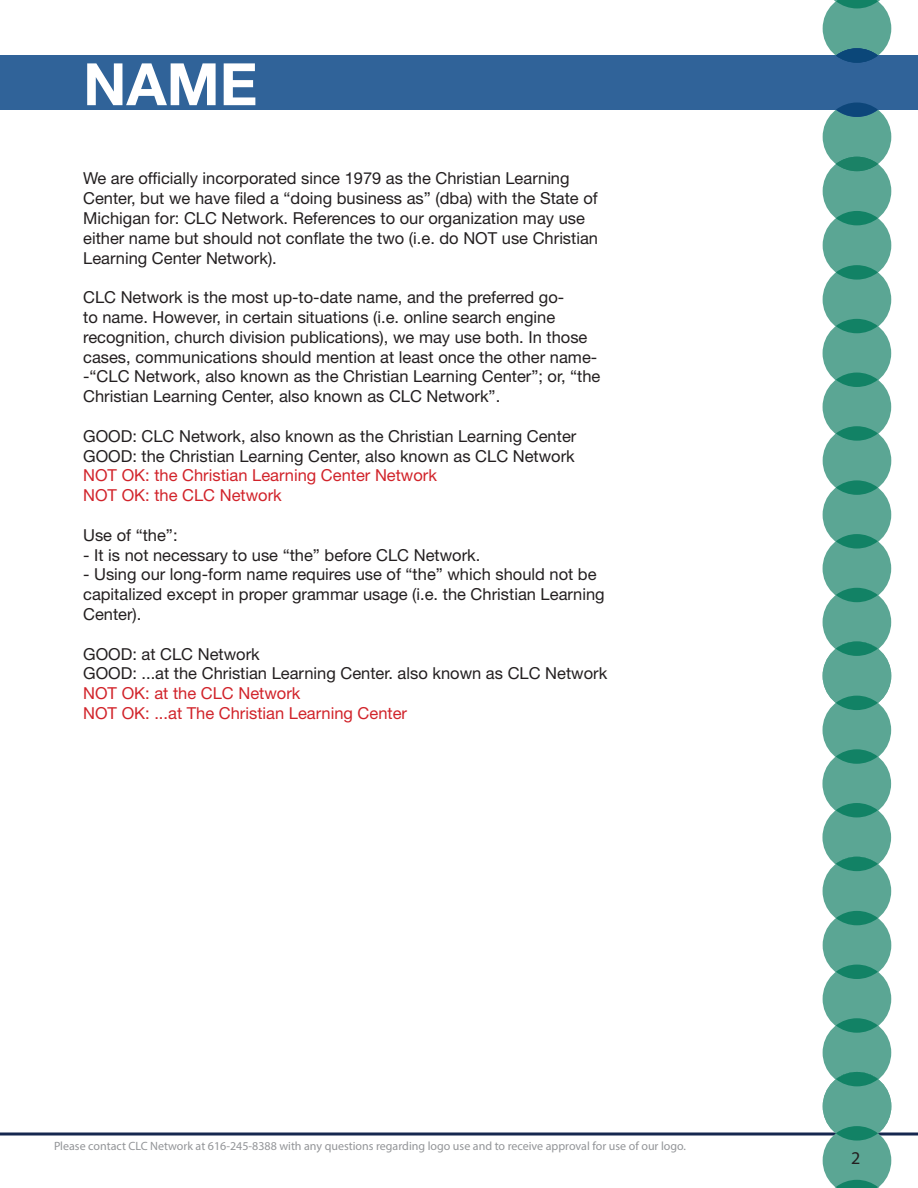
<style>
.page{position:relative;width:918px;height:1188px;background:#fff}
.page>*{position:absolute;margin:0;border:0;box-sizing:border-box;transform-origin:0 0}
.t1{font:700 58.5px "Helvetica Neue LT Std";color:#fff}
.t2{font:18px "Myriad Pro";color:#231f20}
.t3{font:16.5px/19.8px "Helvetica Neue LT Std";color:#231f20}
.t4{font:16.5px "Helvetica Neue LT Std";color:#d1232a}
.t5{font:12px "Myriad Pro";color:#939598}
</style>
<div class="page">
<div style="left:0;top:55px;width:918px;height:54px;background:#306399"></div>
<svg style="left:0;top:1132px;width:918px;height:4px;background:#505c7a"></svg>
<div style="left:823px;top:103px;width:68px;height:68px;background:#5ba694;border-radius:50%"></div>
<div style="left:823px;top:157px;width:68px;height:68px;background:#5ba694;border-radius:50%"></div>
<div style="left:823px;top:211px;width:68px;height:69px;background:#5ba694;border-radius:50%"></div>
<div style="left:836px;top:211px;width:42px;height:14px;background:#128265;border-radius:50%"></div>
<div style="left:823px;top:265px;width:68px;height:69px;background:#5ba694;border-radius:50%"></div>
<svg style="left:836px;top:265px;width:42px;height:15px"></svg>
<div style="left:823px;top:319px;width:68px;height:69px;background:#5ba694;border-radius:50%"></div>
<div style="left:836px;top:319px;width:42px;height:14px;background:#128265;border-radius:50%"></div>
<div style="left:823px;top:373px;width:68px;height:68px;background:#5ba694;border-radius:50%"></div>
<div style="left:836px;top:373px;width:42px;height:14px;background:#128265;border-radius:50%"></div>
<div style="left:823px;top:426px;width:68px;height:69px;background:#5ba694;border-radius:50%"></div>
<svg style="left:836px;top:426px;width:42px;height:15px"></svg>
<div style="left:823px;top:480px;width:68px;height:69px;background:#5ba694;border-radius:50%"></div>
<svg style="left:836px;top:480px;width:42px;height:15px"></svg>
<div style="left:823px;top:534px;width:68px;height:69px;background:#5ba694;border-radius:50%"></div>
<svg style="left:836px;top:534px;width:42px;height:15px"></svg>
<div style="left:823px;top:588px;width:68px;height:68px;background:#5ba694;border-radius:50%"></div>
<div style="left:836px;top:588px;width:42px;height:14px;background:#128265;border-radius:50%"></div>
<div style="left:823px;top:641px;width:68px;height:69px;background:#5ba694;border-radius:50%"></div>
<div style="left:823px;top:696px;width:68px;height:68px;background:#5ba694;border-radius:50%"></div>
<div style="left:836px;top:696px;width:42px;height:14px;background:#128265;border-radius:50%"></div>
<svg style="left:836px;top:641px;width:42px;height:15px"></svg>
<div style="left:823px;top:749px;width:68px;height:69px;background:#5ba694;border-radius:50%"></div>
<svg style="left:836px;top:749px;width:42px;height:15px"></svg>
<div style="left:823px;top:803px;width:68px;height:69px;background:#5ba694;border-radius:50%"></div>
<div style="left:836px;top:803px;width:42px;height:14px;background:#128265;border-radius:50%"></div>
<div style="left:823px;top:857px;width:68px;height:68px;background:#5ba694;border-radius:50%"></div>
<div style="left:836px;top:857px;width:42px;height:14px;background:#128265;border-radius:50%"></div>
<div style="left:823px;top:911px;width:68px;height:69px;background:#5ba694;border-radius:50%"></div>
<div style="left:836px;top:911px;width:42px;height:14px;background:#128265;border-radius:50%"></div>
<div style="left:823px;top:965px;width:68px;height:68px;background:#5ba694;border-radius:50%"></div>
<div style="left:836px;top:965px;width:42px;height:14px;background:#128265;border-radius:50%"></div>
<div style="left:823px;top:1018px;width:68px;height:69px;background:#5ba694;border-radius:50%"></div>
<svg style="left:836px;top:1018px;width:42px;height:15px"></svg>
<div style="left:823px;top:1072px;width:68px;height:69px;background:#5ba694;border-radius:50%"></div>
<div style="left:836px;top:1072px;width:42px;height:14px;background:#128265;border-radius:50%"></div>
<svg style="left:823px;top:1126px;width:68px;height:62px;background:#61a897"></svg>
<svg style="left:823px;top:0;width:68px;height:56px;background:#69ad9d"></svg>
<div style="left:836px;top:157px;width:42px;height:14px;background:#1b8266;border-radius:50%"></div>
<div style="left:836px;top:103px;width:42px;height:14px;background:#0d467a;border-radius:50%"></div>
<div style="left:836px;top:48px;width:42px;height:15px;background:#0b4779;border-radius:50%"></div>
<p class="t1" style="left:83px;top:48px;width:176px">NAME</p>
<p class="t3" style="left:83px;top:168px;width:516px">We are officially incorporated since 1979 as the Christian Learning Center, but we have filed a “doing business as” (dba) with the State of Michigan for: CLC Network. References to our organization may use either name but should not conflate the two (i.e. do NOT use Christian Learning Center Network).</p>
<p class="t3" style="left:83px;top:287px;width:519px">CLC Network is the most up-to-date name, and the preferred go-<br>to name. However, in certain situations (i.e. online search engine recognition, church division publications), we may use both. In those cases, communications should mention at least once the other name--“CLC Network, also known as the Christian Learning Center”; or, “the Christian Learning Center, also known as CLC Network”.</p>
<p class="t3" style="left:83px;top:426px;width:495px">GOOD: CLC Network, also known as the Christian Learning Center</p>
<p class="t3" style="left:83px;top:446px;width:493px">GOOD: the Christian Learning Center, also known as CLC Network</p>
<p class="t4" style="left:83px;top:466px;width:355px">NOT OK: the Christian Learning Center Network</p>
<p class="t4" style="left:83px;top:485px;width:200px">NOT OK: the CLC Network</p>
<p class="t3" style="left:83px;top:525px;width:96px">Use of “the”:</p>
<p class="t3" style="left:83px;top:545px;width:399px">- It is not necessary to use “the” before CLC Network.</p>
<p class="t3" style="left:83px;top:564px;width:523px">- Using our long-form name requires use of “the” which should not be capitalized except in proper grammar usage (i.e. the Christian Learning<br>Center).</p>
<p class="t3" style="left:83px;top:644px;width:178px">GOOD: at CLC Network</p>
<p class="t3" style="left:83px;top:663px;width:526px">GOOD: ...at the Christian Learning Center. also known as CLC Network</p>
<p class="t4" style="left:83px;top:683px;width:219px">NOT OK: at the CLC Network</p>
<p class="t4" style="left:83px;top:703px;width:325px">NOT OK: ...at The Christian Learning Center</p>
<p class="t5" style="left:54px;top:1139px;width:634px">Please contact CLC Network at 616-245-8388 with any questions regarding logo use and to receive approval for use of our logo.</p>
<p class="t2" style="left:851px;top:1147px;width:11px">2</p>
</div>
